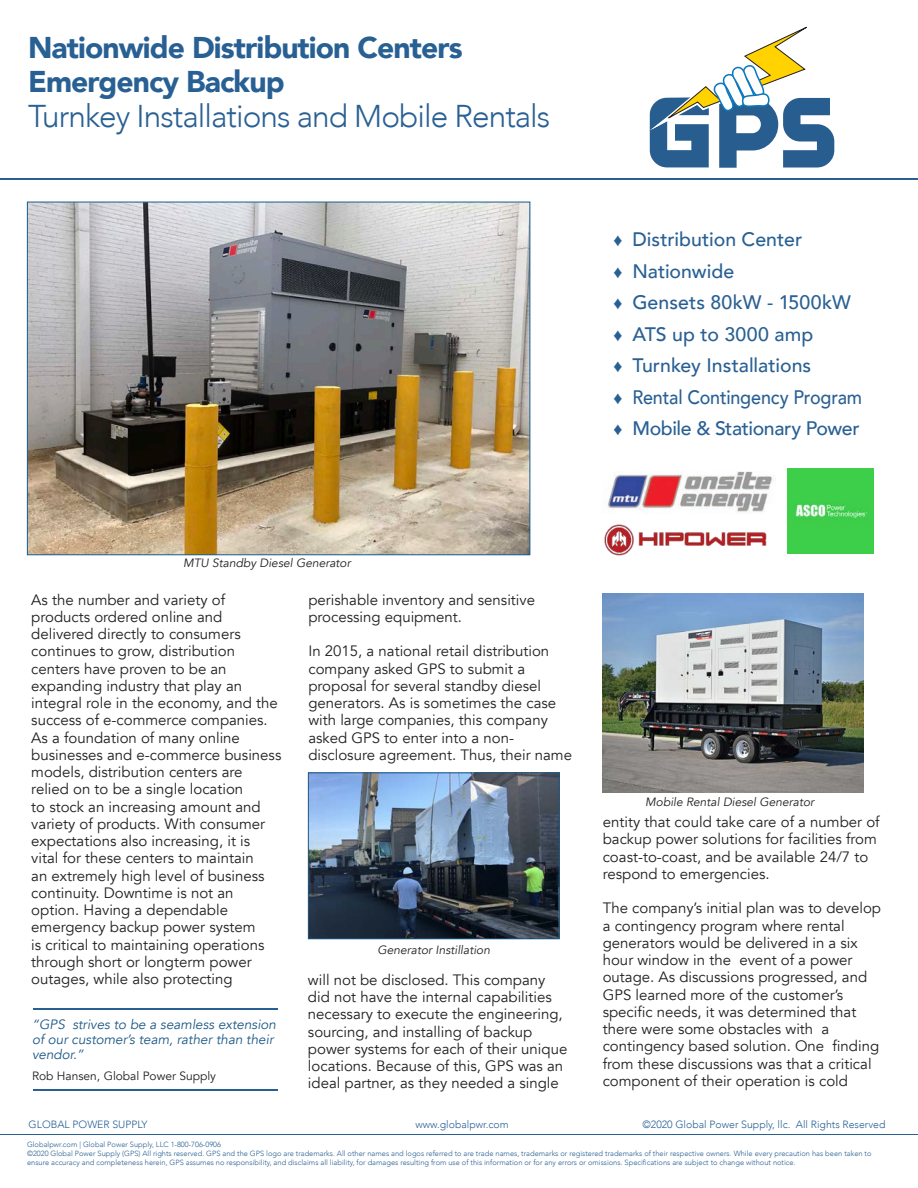
<style>
.page{position:relative;width:918px;height:1188px;background:#fff}
.page>*{position:absolute;margin:0;border:0;box-sizing:border-box;transform-origin:0 0}
.t1{font:300 31.5px "Avenir";letter-spacing:-.03em;color:#296094}
.t2{font:900 30px "Avenir";letter-spacing:-.03em;color:#296094}
.t3{font:500 19.5px "Avenir";letter-spacing:-.005em;color:#296094}
.t4{font:500 19.5px "Avenir";letter-spacing:-.005em;color:#296094;scale:.92 1}
.t5{font:15px/17.2px "Avenir";color:#231f20}
.t6{font:italic 13.5px/15px "Avenir";color:#1d5985}
.t7{font:italic 12px "Avenir";color:#231f20}
.t8{font:12px "Avenir";color:#231f20}
.t9{font:300 10.5px "Avenir";color:#296094}
.t10{font:300 7.5px/9px "Avenir";color:#296094}
</style>
<div class="page">
<img style="left:603px;top:593px;width:261px;height:199px">
<hr style="left:33px;top:1008px;width:245px;height:2px;background:#296094">
<hr style="left:0;top:1135px;width:918px;height:1px;background:#296094">
<svg style="left:650px;top:26px;width:184px;height:142px"></svg>
<hr style="left:0;top:178px;width:918px;height:2px;background:#296094">
<hr style="left:33px;top:1089px;width:245px;height:2px;background:#296094">
<img style="left:788px;top:468px;width:85px;height:85px">
<img style="left:603px;top:471px;width:170px;height:41px">
<img style="left:604px;top:524px;width:163px;height:32px">
<img style="left:29px;top:204px;width:499px;height:349px">
<img style="left:310px;top:774px;width:248px;height:163px">
<div style="left:308px;top:772px;width:252px;height:167px;border:1px solid #1d5985"></div>
<p class="t2" style="left:28px;top:22px;width:436px">Nationwide Distribution Centers</p>
<p class="t2" style="left:28px;top:56px;width:258px">Emergency Backup</p>
<p class="t1" style="left:28px;top:97px;width:524px">Turnkey Installations and Mobile Rentals</p>
<p class="t3" style="left:613px;top:223px;width:190px">♦ Distribution Center</p>
<p class="t3" style="left:613px;top:254px;width:122px">♦ Nationwide</p>
<p class="t3" style="left:613px;top:286px;width:239px">♦ Gensets 80kW - 1500kW</p>
<p class="t3" style="left:613px;top:317px;width:201px">♦ ATS up to 3000 amp</p>
<p class="t3" style="left:613px;top:349px;width:199px">♦ Turnkey Installations</p>
<p class="t4" style="left:613px;top:380px;width:272px">♦ Rental Contingency Program</p>
<p class="t3" style="left:613px;top:412px;width:248px">♦ Mobile &amp; Stationary Power</p>
<p class="t7" style="left:183px;top:556px;width:169px">MTU Standby Diesel Generator</p>
<p class="t5" style="left:31px;top:591px;width:252px">As the number and variety of products ordered online and delivered directly to consumers continues to grow, distribution centers have proven to be an expanding industry that play an integral role in the economy, and the success of e-commerce companies.<br>As a foundation of many online businesses and e-commerce business models, distribution centers are relied on to be a single location<br>to stock an increasing amount and variety of products. With consumer expectations also increasing, it is<br>vital for these centers to maintain<br>an extremely high level of business continuity. Downtime is not an option. Having a dependable emergency backup power system<br>is critical to maintaining operations through short or longterm power outages, while also protecting</p>
<p class="t5" style="left:308px;top:591px;width:228px">perishable inventory and sensitive processing equipment.</p>
<p class="t5" style="left:308px;top:643px;width:265px">In 2015, a national retail distribution company asked GPS to submit a proposal for several standby diesel generators. As is sometimes the case with large companies, this company asked GPS to enter into a non&shy;disclosure agreement. Thus, their name</p>
<p class="t7" style="left:378px;top:943px;width:114px">Generator Instillation</p>
<p class="t5" style="left:308px;top:971px;width:261px">will not be disclosed. This company did not have the internal capabilities necessary to execute the engineering, sourcing, and installing of backup power systems for each of their unique locations. Because of this, GPS was an ideal partner, as they needed a single</p>
<p class="t6" style="left:32px;top:1017px;width:246px">“GPS strives to be a seamless extension of our customer’s team, rather than their vendor.”</p>
<p class="t8" style="left:32px;top:1068px;width:186px">Rob Hansen, Global Power Supply</p>
<p class="t7" style="left:645px;top:795px;width:170px">Mobile Rental Diesel Generator</p>
<p class="t5" style="left:603px;top:814px;width:278px">entity that could take care of a number of backup power solutions for facilities from coast-to-coast, and be available 24/7 to respond to emergencies.</p>
<p class="t5" style="left:603px;top:900px;width:280px">The company’s initial plan was to develop a contingency program where rental generators would be delivered in a six hour window in the event of a power outage. As discussions progressed, and GPS learned more of the customer’s specific needs, it was determined that there were some obstacles with a contingency based solution. One finding from these discussions was that a critical component of their operation is cold</p>
<p class="t9" style="left:29px;top:1118px;width:121px">GLOBAL POWER SUPPLY</p>
<p class="t9" style="left:416px;top:1118px;width:95px">www.globalpwr.com</p>
<p class="t9" style="left:643px;top:1118px;width:245px">©2020 Global Power Supply, llc. All Rights Reserved</p>
<p class="t10" style="left:27px;top:1140px;width:846px">Globalpwr.com | Global Power Supply, LLC 1-800-706-0906<br>©2020 Global Power Supply (GPS) All rights reserved. GPS and the GPS logo are trademarks. All other names and logos referred to are trade names, trademarks or registered trademarks of their respective owners. While every precaution has been taken to ensure accuracy and completeness herein, GPS assumes no responsibility, and disclaims all liability, for damages resulting from use of this information or for any errors or omissions. Specifications are subject to change without notice.</p>
</div>
